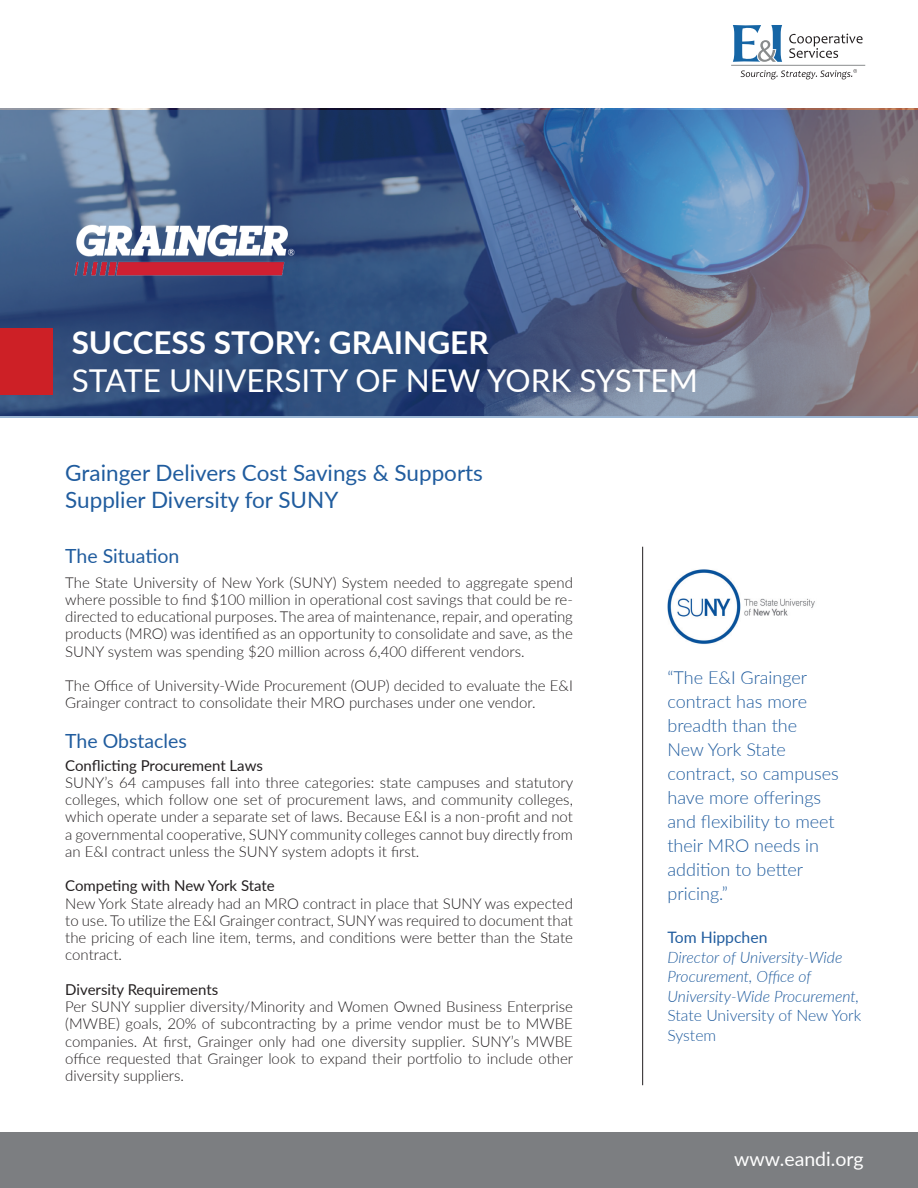
<style>
.page{position:relative;width:918px;height:1188px;background:#fff}
.page>*{position:absolute;margin:0;border:0;box-sizing:border-box;transform-origin:0 0}
.t1{font:31.5px "Lato";color:#fff}
.t2{font:700 31.5px "Lato";color:#fff}
.t3{font:22.5px/27px "Lato";color:#205c9e}
.t4{font:19.5px "Lato";color:#fff}
.t5{font:19.5px "Lato";color:#205c9e}
.t6{font:300 18px/24px "Lato";color:#205c9e}
.t7{font:italic 300 15.75px/19.5px "Lato";color:#205c9e}
.t8{font:300 15.75px/19.5px "Lato";color:#205c9e}
.t9{font:15.75px "Lato";color:#205c9e}
.t10{font:300 15px/17.2px "Lato";color:#231f20;text-align:justify}
.t11{font:15px "Lato";color:#231f20}
</style>
<div class="page">
<hr style="left:642px;top:547px;width:1px;height:538px;background:#231f20">
<svg style="left:0;top:110px;width:918px;height:307px;background:#4f658a"></svg>
<img style="left:668px;top:569px;width:147px;height:75px">
<div style="left:0;top:328px;width:53px;height:67px;background:#cd2026"></div>
<img style="left:73px;top:210px;width:228px;height:71px">
<div style="left:0;top:1133px;width:918px;height:55px;background:#7c7e81"></div>
<svg style="left:789px;top:34px;width:74px;height:24px"></svg>
<svg style="left:733px;top:25px;width:49px;height:37px"></svg>
<hr style="left:731px;top:65px;width:134px;height:1px;background:#898c8d">
<svg style="left:741px;top:69px;width:116px;height:10px"></svg>
<h1 class="t2" style="left:72px;top:319px;width:418px">SUCCESS STORY: GRAINGER</h1>
<h1 class="t1" style="left:72px;top:358px;width:628px">STATE UNIVERSITY OF NEW YORK SYSTEM</h1>
<h2 class="t3" style="left:65px;top:458px;width:419px">Grainger Delivers Cost Savings &amp; Supports<br>Supplier Diversity for SUNY</h2>
<h3 class="t5" style="left:65px;top:542px;width:116px">The Situation</h3>
<p class="t10" style="left:65px;top:573px;width:509px">The State University of New York (SUNY) System needed to aggregate spend where possible to find $100 million in operational cost savings that could be re&shy;directed to educational purposes. The area of maintenance, repair, and operating products (MRO) was identified as an opportunity to consolidate and save, as the SUNY system was spending $20 million across 6,400 different vendors.</p>
<p class="t10" style="left:65px;top:676px;width:509px">The Office of University-Wide Procurement (OUP) decided to evaluate the E&amp;I<br>Grainger contract to consolidate their MRO purchases under one vendor.</p>
<h3 class="t5" style="left:65px;top:727px;width:123px">The Obstacles</h3>
<p class="t11" style="left:65px;top:754px;width:199px">Conflicting Procurement Laws</p>
<p class="t10" style="left:65px;top:773px;width:510px">SUNY’s 64 campuses fall into three categories: state campuses and statutory colleges, which follow one set of procurement laws, and community colleges, which operate under a separate set of laws. Because E&amp;I is a non-profit and not a governmental cooperative, SUNY community colleges cannot buy directly from an E&amp;I contract unless the SUNY system adopts it first.</p>
<p class="t11" style="left:65px;top:875px;width:211px">Competing with New York State</p>
<p class="t10" style="left:65px;top:894px;width:509px">New York State already had an MRO contract in place that SUNY was expected to use. To utilize the E&amp;I Grainger contract, SUNY was required to document that the pricing of each line item, terms, and conditions were better than the State contract.</p>
<p class="t11" style="left:65px;top:979px;width:155px">Diversity Requirements</p>
<p class="t10" style="left:65px;top:998px;width:509px">Per SUNY supplier diversity/Minority and Women Owned Business Enterprise (MWBE) goals, 20% of subcontracting by a prime vendor must be to MWBE companies. At first, Grainger only had one diversity supplier. SUNY’s MWBE office requested that Grainger look to expand their portfolio to include other diversity suppliers.</p>
<p class="t6" style="left:668px;top:665px;width:173px">“The E&amp;I Grainger contract has more breadth than the<br>New York State contract, so campuses have more offerings and flexibility to meet their MRO needs in addition to better pricing.”</p>
<p class="t9" style="left:668px;top:926px;width:102px">Tom Hippchen</p>
<p class="t7" style="left:668px;top:947px;width:193px">Director of University-Wide<br>Procurement, Office of<br>University-Wide Procurement,</p>
<p class="t8" style="left:668px;top:1005px;width:195px">State University of New York<br>System</p>
<h3 class="t4" style="left:736px;top:1142px;width:131px">www.eandi.org</h3>
<h3 class="t4" style="left:734px;top:1145px;width:131px">www.eandi.org</h3>
</div>
